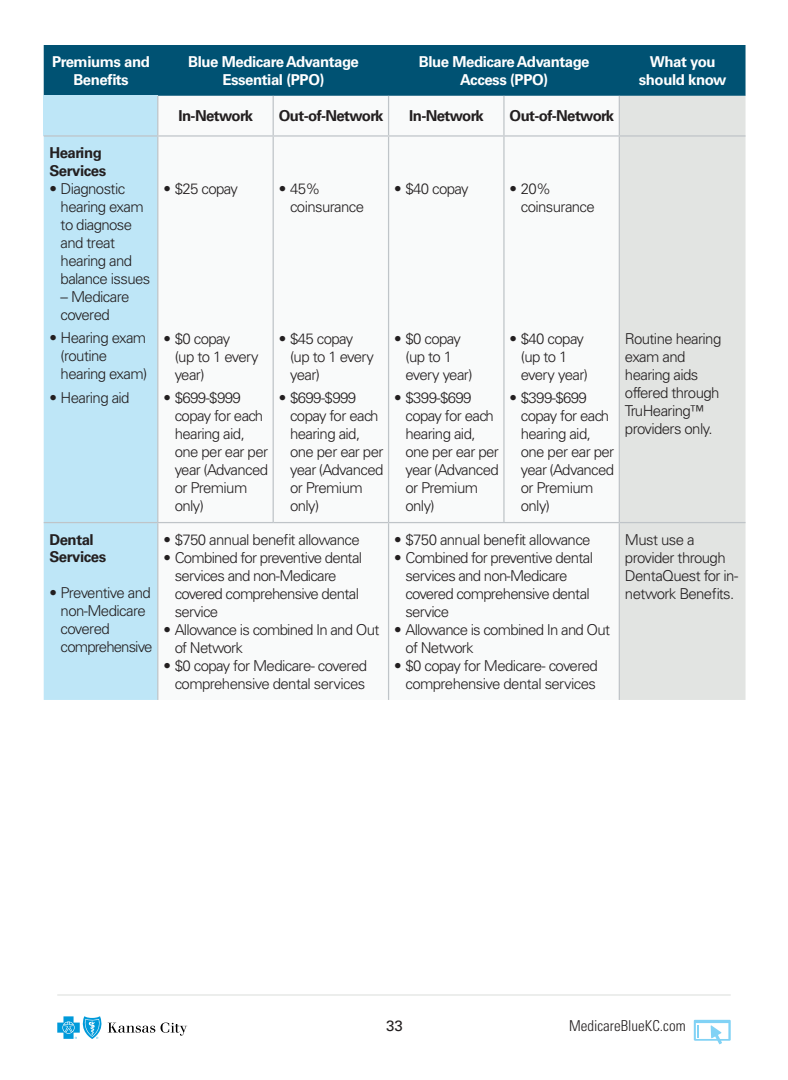
<style>
.page{position:relative;width:788px;height:1080px;background:#fff}
.page>*{position:absolute;margin:0;border:0;box-sizing:border-box;transform-origin:0 0}
.SOB_Table_Body{font:300 15px/18px "Univers LT Std";letter-spacing:-.04em;color:#231f20}
.SOB_Table_Bold{font:700 15px/17.5px "Univers LT Std";letter-spacing:-.03em;color:#fff;text-align:center}
.SOB_Table_Body-2{font:700 15px "Univers LT Std";letter-spacing:-.04em;color:#231f20}
.SOB_Table_Bold-2{font:700 15px/17.5px "Univers LT Std";letter-spacing:-.03em;color:#231f20}
.t1{font:300 condensed 15px "Univers LT Std";color:#231f20}
.t2{font:15px "Univers LT Std";color:#231f20}
</style>
<div class="page">
<svg style="left:693px;top:1020px;width:37px;height:24px"></svg>
<svg style="left:57px;top:1016px;width:130px;height:23px"></svg>
<hr style="left:57px;top:994px;width:673px;height:2px;background:#e2e4e2">
<div style="left:44px;top:45px;width:701px;height:51px;background:#005273"></div>
<div style="left:44px;top:96px;width:114px;height:40px;background:#bee6f7"></div>
<svg style="left:158px;top:96px;width:460px;height:604px"></svg>
<div style="left:620px;top:96px;width:125px;height:604px;background:#e2e4e2"></div>
<div style="left:44px;top:137px;width:113px;height:563px;background:#bee6f7"></div>
<hr style="left:157px;top:96px;width:1px;height:39px;background:#bfc4c8">
<hr style="left:272px;top:96px;width:2px;height:39px;background:#bfc4c8">
<hr style="left:388px;top:96px;width:1px;height:39px;background:#bfc4c8">
<hr style="left:503px;top:96px;width:1px;height:39px;background:#bfc4c8">
<hr style="left:618px;top:96px;width:2px;height:39px;background:#bfc4c8">
<hr style="left:44px;top:135px;width:114px;height:2px;background:#bfc4c8">
<hr style="left:158px;top:135px;width:115px;height:2px;background:#bfc4c8">
<hr style="left:157px;top:137px;width:1px;height:385px;background:#bfc4c8">
<hr style="left:273px;top:135px;width:115px;height:2px;background:#bfc4c8">
<hr style="left:272px;top:137px;width:2px;height:385px;background:#bfc4c8">
<hr style="left:388px;top:135px;width:116px;height:2px;background:#bfc4c8">
<hr style="left:388px;top:137px;width:1px;height:385px;background:#bfc4c8">
<hr style="left:504px;top:135px;width:115px;height:2px;background:#bfc4c8">
<hr style="left:503px;top:137px;width:1px;height:385px;background:#bfc4c8">
<hr style="left:619px;top:135px;width:126px;height:2px;background:#bfc4c8">
<hr style="left:618px;top:137px;width:2px;height:385px;background:#bfc4c8">
<hr style="left:44px;top:522px;width:114px;height:1px;background:#bfc4c8">
<hr style="left:158px;top:522px;width:115px;height:1px;background:#bfc4c8">
<hr style="left:157px;top:523px;width:1px;height:177px;background:#bfc4c8">
<hr style="left:273px;top:522px;width:115px;height:1px;background:#bfc4c8">
<hr style="left:388px;top:522px;width:116px;height:1px;background:#bfc4c8">
<hr style="left:388px;top:523px;width:1px;height:177px;background:#bfc4c8">
<hr style="left:504px;top:522px;width:115px;height:1px;background:#bfc4c8">
<hr style="left:619px;top:522px;width:126px;height:1px;background:#bfc4c8">
<hr style="left:618px;top:523px;width:2px;height:177px;background:#bfc4c8">
<p class="SOB_Table_Bold" style="left:52px;top:53px;width:99px">Premiums and<br>Benefits</p>
<p class="SOB_Table_Bold" style="left:188px;top:53px;width:172px">Blue Medicare Advantage<br>Essential (PPO)</p>
<p class="SOB_Table_Bold" style="left:419px;top:53px;width:172px">Blue Medicare Advantage<br>Access (PPO)</p>
<p class="SOB_Table_Bold" style="left:638px;top:53px;width:89px">What you should know</p>
<p class="SOB_Table_Body-2" style="left:178px;top:107px;width:76px">In-Network</p>
<p class="SOB_Table_Body-2" style="left:279px;top:107px;width:106px">Out-of-Network</p>
<p class="SOB_Table_Body-2" style="left:409px;top:107px;width:76px">In-Network</p>
<p class="SOB_Table_Body-2" style="left:509px;top:107px;width:106px">Out-of-Network</p>
<p class="SOB_Table_Bold-2" style="left:49px;top:144px;width:58px">Hearing<br>Services</p>
<p class="SOB_Table_Body" style="left:61px;top:179px;width:91px;text-indent:-11px">• Diagnostic hearing exam to diagnose and treat hearing and balance issues</p>
<p class="SOB_Table_Body" style="left:61px;top:287px;width:70px">– Medicare covered</p>
<p class="SOB_Table_Body" style="left:61px;top:329px;width:88px;text-indent:-11px">• Hearing exam (routine hearing exam)</p>
<p class="SOB_Table_Body" style="left:49px;top:389px;width:82px">• Hearing aid</p>
<p class="SOB_Table_Body" style="left:163px;top:180px;width:76px">• $25 copay</p>
<p class="SOB_Table_Body" style="left:394px;top:180px;width:76px">• $40 copay</p>
<p class="SOB_Table_Body" style="left:290px;top:180px;width:76px;text-indent:-11px">• 45% coinsurance</p>
<p class="SOB_Table_Body" style="left:521px;top:180px;width:76px;text-indent:-11px">• 20% coinsurance</p>
<p class="SOB_Table_Body" style="left:175px;top:329px;width:85px;text-indent:-11px">• $0 copay<br>(up to 1 every year)</p>
<p class="SOB_Table_Body" style="left:175px;top:389px;width:95px;text-indent:-11px">• $699-$999 copay for each hearing aid, one per ear per year (Advanced or Premium only)</p>
<p class="SOB_Table_Body" style="left:290px;top:329px;width:85px;text-indent:-11px">• $45 copay (up to 1 every year)</p>
<p class="SOB_Table_Body" style="left:290px;top:389px;width:95px;text-indent:-11px">• $699-$999 copay for each hearing aid, one per ear per year (Advanced or Premium only)</p>
<p class="SOB_Table_Body" style="left:405px;top:329px;width:69px;text-indent:-11px">• $0 copay (up to 1 every year)</p>
<p class="SOB_Table_Body" style="left:405px;top:389px;width:95px;text-indent:-11px">• $399-$699 copay for each hearing aid, one per ear per year (Advanced or Premium only)</p>
<p class="SOB_Table_Body" style="left:521px;top:329px;width:69px;text-indent:-11px">• $40 copay (up to 1 every year)</p>
<p class="SOB_Table_Body" style="left:521px;top:389px;width:95px;text-indent:-11px">• $399-$699 copay for each hearing aid, one per ear per year (Advanced or Premium only)</p>
<p class="SOB_Table_Body" style="left:625px;top:329px;width:98px">Routine hearing exam and hearing aids offered through<br>TruHearing™ providers only.</p>
<p class="SOB_Table_Bold-2" style="left:49px;top:531px;width:58px">Dental<br>Services</p>
<p class="SOB_Table_Body" style="left:61px;top:583px;width:93px;text-indent:-11px">• Preventive and non-Medicare covered comprehensive</p>
<p class="SOB_Table_Body" style="left:163px;top:530px;width:198px">• $750 annual benefit allowance</p>
<p class="SOB_Table_Body" style="left:175px;top:548px;width:189px;text-indent:-11px">• Combined for preventive dental services and non-Medicare covered comprehensive dental service</p>
<p class="SOB_Table_Body" style="left:175px;top:620px;width:206px;text-indent:-11px">• Allowance is combined In and Out of Network</p>
<p class="SOB_Table_Body" style="left:163px;top:656px;width:205px;text-align:right">• $0 copay for Medicare- covered comprehensive dental services</p>
<p class="SOB_Table_Body" style="left:394px;top:530px;width:198px">• $750 annual benefit allowance</p>
<p class="SOB_Table_Body" style="left:405px;top:548px;width:189px;text-indent:-11px">• Combined for preventive dental services and non-Medicare covered comprehensive dental service</p>
<p class="SOB_Table_Body" style="left:405px;top:620px;width:206px;text-indent:-11px">• Allowance is combined In and Out of Network</p>
<p class="SOB_Table_Body" style="left:394px;top:656px;width:205px;text-align:right">• $0 copay for Medicare- covered comprehensive dental services</p>
<p class="SOB_Table_Body" style="left:625px;top:530px;width:115px">Must use a provider through<br>DentaQuest for in&shy;network Benefits.</p>
<p class="t2" style="left:386px;top:1017px;width:18px">33</p>
<p class="t1" style="left:569px;top:1016px;width:118px">MedicareBlueKC.com</p>
</div>
